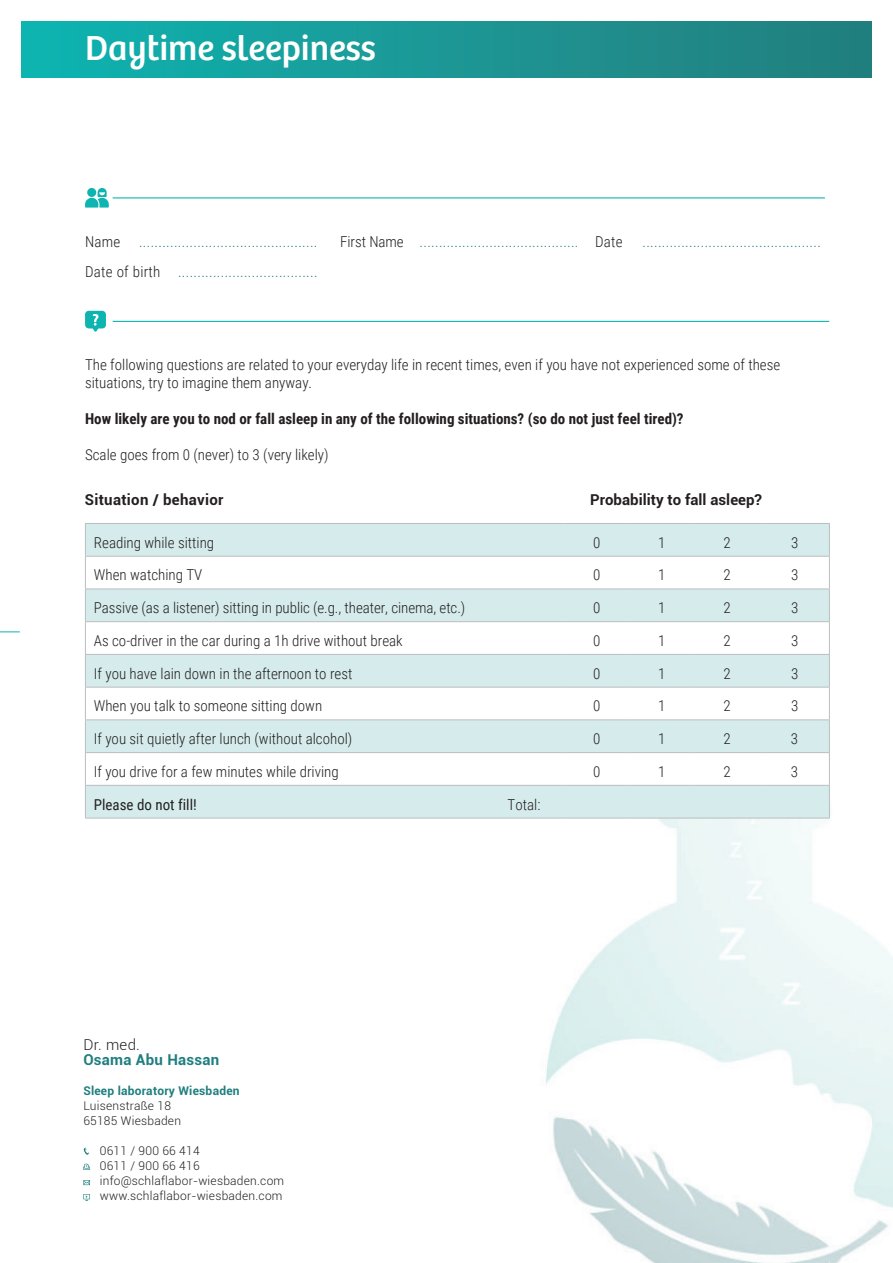
<style>
.page{position:relative;width:893px;height:1263px;background:#fff}
.page>*{position:absolute;margin:0;border:0;box-sizing:border-box;transform-origin:0 0}
.t1{font:36px "Bree";color:#fff}
.t2{font:300 15px/18px "Roboto Condensed";color:#231f20}
.t3{font:300 15px "Roboto Condensed";letter-spacing:.02em;color:#1f7e7e}
.t4{font:700 15px "Roboto Condensed";color:#231f20}
.t5{font:300 15px "Roboto Condensed";color:#1f7e7e}
.t6{font:700 15px "Roboto";letter-spacing:.005em;color:#231f20}
.t7{font:15px "Roboto Condensed";color:#231f20}
.t8{font:700 15px "Roboto";letter-spacing:.02em;color:#1f7e7e}
.t9{font:300 15px "Roboto";color:#231f20}
.t10{font:300 12px/15px "Roboto";letter-spacing:.02em;color:#231f20}
.t11{font:700 12px "Roboto";letter-spacing:.02em;color:#1f7e7e}
.s1{color:#231f20}
</style>
<div class="page">
<img style="left:546px;top:819px;width:347px;height:444px">
<svg style="left:84px;top:1147px;width:5px;height:8px"></svg>
<svg style="left:83px;top:1164px;width:7px;height:6px"></svg>
<svg style="left:83px;top:1180px;width:7px;height:5px"></svg>
<svg style="left:83px;top:1194px;width:7px;height:7px"></svg>
<div style="left:21px;top:21px;width:851px;height:57px;background:linear-gradient(to right,#0fb3b0,#247d7c)"></div>
<svg style="left:0;top:631px;width:20px;height:1px"></svg>
<hr style="left:113px;top:197px;width:712px;height:1px;background:#0db4b0">
<hr style="left:113px;top:321px;width:716px;height:1px;background:#0db4b0">
<svg style="left:85px;top:188px;width:24px;height:20px"></svg>
<svg style="left:85px;top:311px;width:21px;height:21px"></svg>
<svg style="left:86px;top:524px;width:743px;height:294px;fill:#d6ecec"></svg>
<hr style="left:85px;top:523px;width:479px;height:1px;background:#bcbdc0">
<hr style="left:85px;top:524px;width:1px;height:32px;background:#bcbdc0">
<hr style="left:564px;top:523px;width:66px;height:1px;background:#bcbdc0">
<hr style="left:630px;top:523px;width:64px;height:1px;background:#bcbdc0">
<hr style="left:694px;top:523px;width:66px;height:1px;background:#bcbdc0">
<hr style="left:760px;top:523px;width:70px;height:1px;background:#bcbdc0">
<hr style="left:829px;top:524px;width:1px;height:32px;background:#bcbdc0">
<hr style="left:85px;top:556px;width:479px;height:1px;background:#bcbdc0">
<hr style="left:85px;top:557px;width:1px;height:32px;background:#bcbdc0">
<hr style="left:564px;top:556px;width:66px;height:1px;background:#bcbdc0">
<hr style="left:630px;top:556px;width:64px;height:1px;background:#bcbdc0">
<hr style="left:694px;top:556px;width:66px;height:1px;background:#bcbdc0">
<hr style="left:760px;top:556px;width:70px;height:1px;background:#bcbdc0">
<hr style="left:829px;top:557px;width:1px;height:32px;background:#bcbdc0">
<hr style="left:85px;top:589px;width:479px;height:1px;background:#bcbdc0">
<hr style="left:85px;top:589px;width:1px;height:32px;background:#bcbdc0">
<hr style="left:564px;top:589px;width:66px;height:1px;background:#bcbdc0">
<hr style="left:630px;top:589px;width:64px;height:1px;background:#bcbdc0">
<hr style="left:694px;top:589px;width:66px;height:1px;background:#bcbdc0">
<hr style="left:760px;top:589px;width:70px;height:1px;background:#bcbdc0">
<hr style="left:829px;top:589px;width:1px;height:32px;background:#bcbdc0">
<hr style="left:85px;top:621px;width:479px;height:1px;background:#bcbdc0">
<hr style="left:85px;top:622px;width:1px;height:32px;background:#bcbdc0">
<hr style="left:564px;top:621px;width:66px;height:1px;background:#bcbdc0">
<hr style="left:630px;top:621px;width:64px;height:1px;background:#bcbdc0">
<hr style="left:694px;top:621px;width:66px;height:1px;background:#bcbdc0">
<hr style="left:760px;top:621px;width:70px;height:1px;background:#bcbdc0">
<hr style="left:829px;top:622px;width:1px;height:32px;background:#bcbdc0">
<hr style="left:85px;top:654px;width:479px;height:1px;background:#bcbdc0">
<hr style="left:85px;top:655px;width:1px;height:32px;background:#bcbdc0">
<hr style="left:564px;top:654px;width:66px;height:1px;background:#bcbdc0">
<hr style="left:630px;top:654px;width:64px;height:1px;background:#bcbdc0">
<hr style="left:694px;top:654px;width:66px;height:1px;background:#bcbdc0">
<hr style="left:760px;top:654px;width:70px;height:1px;background:#bcbdc0">
<hr style="left:829px;top:655px;width:1px;height:32px;background:#bcbdc0">
<hr style="left:85px;top:687px;width:479px;height:1px;background:#bcbdc0">
<hr style="left:85px;top:687px;width:1px;height:32px;background:#bcbdc0">
<hr style="left:564px;top:687px;width:66px;height:1px;background:#bcbdc0">
<hr style="left:630px;top:687px;width:64px;height:1px;background:#bcbdc0">
<hr style="left:694px;top:687px;width:66px;height:1px;background:#bcbdc0">
<hr style="left:760px;top:687px;width:70px;height:1px;background:#bcbdc0">
<hr style="left:829px;top:687px;width:1px;height:32px;background:#bcbdc0">
<hr style="left:85px;top:719px;width:479px;height:1px;background:#bcbdc0">
<hr style="left:85px;top:720px;width:1px;height:32px;background:#bcbdc0">
<hr style="left:564px;top:719px;width:66px;height:1px;background:#bcbdc0">
<hr style="left:630px;top:719px;width:64px;height:1px;background:#bcbdc0">
<hr style="left:694px;top:719px;width:66px;height:1px;background:#bcbdc0">
<hr style="left:760px;top:719px;width:70px;height:1px;background:#bcbdc0">
<hr style="left:829px;top:720px;width:1px;height:32px;background:#bcbdc0">
<hr style="left:85px;top:752px;width:479px;height:1px;background:#bcbdc0">
<hr style="left:85px;top:753px;width:1px;height:32px;background:#bcbdc0">
<hr style="left:564px;top:752px;width:66px;height:1px;background:#bcbdc0">
<hr style="left:630px;top:752px;width:64px;height:1px;background:#bcbdc0">
<hr style="left:694px;top:752px;width:66px;height:1px;background:#bcbdc0">
<hr style="left:760px;top:752px;width:70px;height:1px;background:#bcbdc0">
<hr style="left:829px;top:753px;width:1px;height:32px;background:#bcbdc0">
<hr style="left:85px;top:785px;width:479px;height:1px;background:#bcbdc0">
<hr style="left:85px;top:786px;width:1px;height:32px;background:#bcbdc0">
<hr style="left:564px;top:785px;width:66px;height:1px;background:#bcbdc0">
<hr style="left:630px;top:785px;width:64px;height:1px;background:#bcbdc0">
<hr style="left:694px;top:785px;width:66px;height:1px;background:#bcbdc0">
<hr style="left:760px;top:785px;width:70px;height:1px;background:#bcbdc0">
<hr style="left:829px;top:786px;width:1px;height:32px;background:#bcbdc0">
<hr style="left:85px;top:818px;width:479px;height:1px;background:#bcbdc0">
<hr style="left:564px;top:818px;width:66px;height:1px;background:#bcbdc0">
<hr style="left:630px;top:818px;width:64px;height:1px;background:#bcbdc0">
<hr style="left:694px;top:818px;width:66px;height:1px;background:#bcbdc0">
<hr style="left:760px;top:818px;width:70px;height:1px;background:#bcbdc0">
<h1 class="t1" style="left:85px;top:27px;width:292px">Daytime sleepiness</h1>
<p class="t3" style="left:85px;top:232px;width:234px"><span class="s1">Name</span> ..............................................</p>
<p class="t5" style="left:340px;top:232px;width:284px"><span class="s1">First Name</span> ......................................... <span class="s1">Date</span></p>
<p class="t3" style="left:642px;top:232px;width:180px">..............................................</p>
<p class="t3" style="left:85px;top:262px;width:234px"><span class="s1">Date of birth</span> ....................................</p>
<p class="t2" style="left:85px;top:356px;width:697px">The following questions are related to your everyday life in recent times, even if you have not experienced some of these situations, try to imagine them anyway.</p>
<p class="t4" style="left:85px;top:409px;width:600px">How likely are you to nod or fall asleep in any of the following situations? (so do not just feel tired)?</p>
<p class="t2" style="left:85px;top:446px;width:245px">Scale goes from 0 (never) to 3 (very likely)</p>
<p class="t6" style="left:85px;top:489px;width:140px">Situation / behavior</p>
<p class="t6" style="left:590px;top:489px;width:173px">Probability to fall asleep?</p>
<p class="t2" style="left:94px;top:533px;width:122px">Reading while sitting</p>
<p class="t2" style="left:593px;top:533px;width:9px">0</p>
<p class="t2" style="left:658px;top:533px;width:9px">1</p>
<p class="t2" style="left:723px;top:533px;width:9px">2</p>
<p class="t2" style="left:791px;top:533px;width:9px">3</p>
<p class="t2" style="left:94px;top:565px;width:110px">When watching TV</p>
<p class="t2" style="left:593px;top:565px;width:9px">0</p>
<p class="t2" style="left:658px;top:565px;width:9px">1</p>
<p class="t2" style="left:723px;top:565px;width:9px">2</p>
<p class="t2" style="left:791px;top:565px;width:9px">3</p>
<p class="t2" style="left:94px;top:598px;width:373px">Passive (as a listener) sitting in public (e.g., theater, cinema, etc.)</p>
<p class="t2" style="left:593px;top:598px;width:9px">0</p>
<p class="t2" style="left:658px;top:598px;width:9px">1</p>
<p class="t2" style="left:723px;top:598px;width:9px">2</p>
<p class="t2" style="left:791px;top:598px;width:9px">3</p>
<p class="t2" style="left:94px;top:631px;width:310px">As co-driver in the car during a 1h drive without break</p>
<p class="t2" style="left:593px;top:631px;width:9px">0</p>
<p class="t2" style="left:658px;top:631px;width:9px">1</p>
<p class="t2" style="left:723px;top:631px;width:9px">2</p>
<p class="t2" style="left:791px;top:631px;width:9px">3</p>
<p class="t2" style="left:94px;top:664px;width:260px">If you have lain down in the afternoon to rest</p>
<p class="t2" style="left:593px;top:664px;width:9px">0</p>
<p class="t2" style="left:658px;top:664px;width:9px">1</p>
<p class="t2" style="left:723px;top:664px;width:9px">2</p>
<p class="t2" style="left:791px;top:664px;width:9px">3</p>
<p class="t2" style="left:94px;top:696px;width:230px">When you talk to someone sitting down</p>
<p class="t2" style="left:593px;top:696px;width:9px">0</p>
<p class="t2" style="left:658px;top:696px;width:9px">1</p>
<p class="t2" style="left:723px;top:696px;width:9px">2</p>
<p class="t2" style="left:791px;top:696px;width:9px">3</p>
<p class="t2" style="left:94px;top:729px;width:260px">If you sit quietly after lunch (without alcohol)</p>
<p class="t2" style="left:593px;top:729px;width:9px">0</p>
<p class="t2" style="left:658px;top:729px;width:9px">1</p>
<p class="t2" style="left:723px;top:729px;width:9px">2</p>
<p class="t2" style="left:791px;top:729px;width:9px">3</p>
<p class="t2" style="left:94px;top:762px;width:246px">If you drive for a few minutes while driving</p>
<p class="t2" style="left:593px;top:762px;width:9px">0</p>
<p class="t2" style="left:658px;top:762px;width:9px">1</p>
<p class="t2" style="left:723px;top:762px;width:9px">2</p>
<p class="t2" style="left:791px;top:762px;width:9px">3</p>
<p class="t7" style="left:94px;top:794px;width:105px">Please do not fill!</p>
<p class="t2" style="left:508px;top:795px;width:34px">Total:</p>
<p class="t9" style="left:83px;top:1035px;width:58px">Dr. med.</p>
<p class="t8" style="left:83px;top:1049px;width:138px">Osama Abu Hassan</p>
<p class="t11" style="left:83px;top:1082px;width:158px">Sleep laboratory Wiesbaden</p>
<p class="t10" style="left:83px;top:1098px;width:99px">Luisenstraße 18<br>65185 Wiesbaden</p>
<p class="t10" style="left:100px;top:1143px;width:186px">0611 / 900 66 414<br>0611 / 900 66 416 info@schlaflabor-wiesbaden.com www.schlaflabor-wiesbaden.com</p>
</div>
